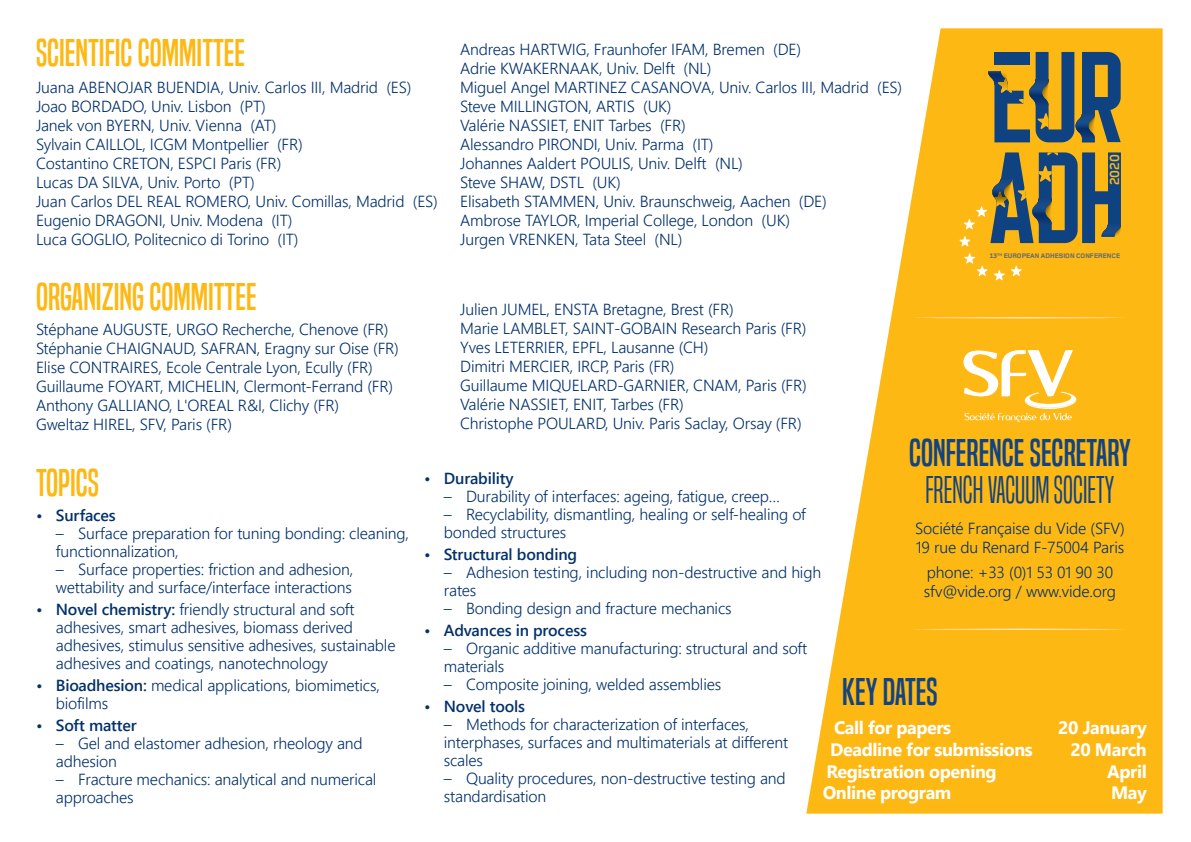
<style>
.page{position:relative;width:1191px;height:842px;background:#fff}
.page>*{position:absolute;margin:0;border:0;box-sizing:border-box;transform-origin:0 0}
.t1{font:36px "Built Titling Rg";color:#fdb813}
.t2{font:36px "Built Titling Rg";color:#124382}
.t3{font:36px "Built Titling Lt";color:#124382}
.t4{font:700 18px "Segoe UI";letter-spacing:-.025em;color:#fff}
.t5{font:300 16px/19px "Segoe UI";letter-spacing:-.01em;color:#03316b}
.t6{font:600 16px "Segoe UI";letter-spacing:-.01em;color:#03316b}
.t7{font:700 13.8px "Foundry Monoline";color:#fcb814}
.t8{font:800 7px "Foundry Monoline";color:#6a6d6a}
.s1{font-weight:600}
</style>
<div class="page">
<svg style="left:806px;top:28px;width:357px;height:786px;fill:#fdb813"></svg>
<h1 class="t1" style="left:36px;top:31px;width:211px">SCIENTIFIC COMMITTEE</h1>
<p class="t5" style="left:36px;top:77px;width:403px">Juana ABENOJAR BUENDIA, Univ. Carlos III, Madrid (ES)<br>Joao BORDADO, Univ. Lisbon (PT)<br>Janek von BYERN, Univ. Vienna (AT)<br>Sylvain CAILLOL, ICGM Montpellier (FR)<br>Costantino CRETON, ESPCI Paris (FR)<br>Lucas DA SILVA, Univ. Porto (PT)<br>Juan Carlos DEL REAL ROMERO, Univ. Comillas, Madrid (ES)<br>Eugenio DRAGONI, Univ. Modena (IT)<br>Luca GOGLIO, Politecnico di Torino (IT)</p>
<h1 class="t1" style="left:36px;top:275px;width:222px">ORGANIZING COMMITTEE</h1>
<p class="t5" style="left:36px;top:319px;width:364px">Stéphane AUGUSTE, URGO Recherche, Chenove (FR)<br>Stéphanie CHAIGNAUD, SAFRAN, Eragny sur Oise (FR)<br>Elise CONTRAIRES, Ecole Centrale Lyon, Ecully (FR)<br>Guillaume FOYART, MICHELIN, Clermont-Ferrand (FR)<br>Anthony GALLIANO, L'OREAL R&amp;I, Clichy (FR)<br>Gweltaz HIREL, SFV, Paris (FR)</p>
<p class="t5" style="left:460px;top:39px;width:443px">Andreas HARTWIG, Fraunhofer IFAM, Bremen (DE)<br>Adrie KWAKERNAAK, Univ. Delft (NL)<br>Miguel Angel MARTINEZ CASANOVA, Univ. Carlos III, Madrid (ES)<br>Steve MILLINGTON, ARTIS (UK)<br>Valérie NASSIET, ENIT Tarbes (FR)<br>Alessandro PIRONDI, Univ. Parma (IT)<br>Johannes Aaldert POULIS, Univ. Delft (NL)<br>Steve SHAW, DSTL (UK)<br>Elisabeth STAMMEN, Univ. Braunschweig, Aachen (DE)<br>Ambrose TAYLOR, Imperial College, London (UK)<br>Jurgen VRENKEN, Tata Steel (NL)</p>
<p class="t5" style="left:460px;top:300px;width:348px">Julien JUMEL, ENSTA Bretagne, Brest (FR)<br>Marie LAMBLET, SAINT-GOBAIN Research Paris (FR)<br>Yves LETERRIER, EPFL, Lausanne (CH)<br>Dimitri MERCIER, IRCP, Paris (FR)<br>Guillaume MIQUELARD-GARNIER, CNAM, Paris (FR)<br>Valérie NASSIET, ENIT, Tarbes (FR)<br>Christophe POULARD, Univ. Paris Saclay, Orsay (FR)</p>
<p class="t7" style="left:1107px;top:185px;width:33px;rotate:-90deg">2020</p>
<p class="t8" style="left:989px;top:252px;width:132px">13<sup>TH</sup> EUROPEAN ADHESION CONFERENCE</p>
<h1 class="t2" style="left:909px;top:432px;width:223px">CONFERENCE SECRETARY</h1>
<h1 class="t3" style="left:925px;top:468px;width:190px">FRENCH VACUUM SOCIETY</h1>
<p class="t5" style="left:915px;top:518px;width:211px">Société Française du Vide (SFV)<br>19 rue du Renard F-75004 Paris</p>
<p class="t5" style="left:924px;top:562px;width:194px">phone: +33 (0)1 53 01 90 30 sfv@vide.org / www.vide.org</p>
<h1 class="t1" style="left:36px;top:461px;width:65px">TOPICS</h1>
<p class="t6" style="left:424px;top:466px;width:91px">• Durability</p>
<p class="t5" style="left:444px;top:487px;width:338px">– Durability of interfaces: ageing, fatigue, creep…</p>
<p class="t5" style="left:444px;top:505px;width:363px;line-height:18px">– Recyclability, dismantling, healing or self-healing of bonded structures</p>
<p class="t6" style="left:424px;top:542px;width:155px">• Structural bonding</p>
<p class="t5" style="left:444px;top:563px;width:379px;line-height:18px">– Adhesion testing, including non-destructive and high rates</p>
<p class="t5" style="left:444px;top:599px;width:289px">– Bonding design and fracture mechanics</p>
<p class="t6" style="left:424px;top:618px;width:164px">• Advances in process</p>
<p class="t5" style="left:444px;top:639px;width:365px;line-height:18px">– Organic additive manufacturing: structural and soft materials</p>
<p class="t5" style="left:444px;top:675px;width:279px">– Composite joining, welded assemblies</p>
<p class="t6" style="left:424px;top:694px;width:102px">• Novel tools</p>
<p class="t5" style="left:444px;top:715px;width:346px;line-height:18px">– Methods for characterization of interfaces, interphases, surfaces and multimaterials at different scales</p>
<p class="t5" style="left:444px;top:769px;width:343px;line-height:18px">– Quality procedures, non-destructive testing and standardisation</p>
<p class="t6" style="left:36px;top:502px;width:81px">• Surfaces</p>
<p class="t5" style="left:56px;top:524px;width:354px;line-height:18px">– Surface preparation for tuning bonding: cleaning, functionnalization,</p>
<p class="t5" style="left:56px;top:560px;width:299px;line-height:18px">– Surface properties: friction and adhesion, wettability and surface/interface interactions</p>
<p class="t5" style="left:56px;top:600px;width:341px;line-height:18px;text-indent:-20px"><span class="s1">• Novel chemistry:</span> friendly structural and soft adhesives, smart adhesives, biomass derived adhesives, stimulus sensitive adhesives, sustainable adhesives and coatings, nanotechnology</p>
<p class="t5" style="left:56px;top:676px;width:325px;line-height:18px;text-indent:-20px"><span class="s1">• Bioadhesion:</span> medical applications, biomimetics, biofilms</p>
<p class="t6" style="left:36px;top:712px;width:102px">• Soft matter</p>
<p class="t5" style="left:56px;top:734px;width:308px;line-height:18px">– Gel and elastomer adhesion, rheology and adhesion</p>
<p class="t5" style="left:56px;top:770px;width:322px;line-height:18px">– Fracture mechanics: analytical and numerical approaches</p>
<h1 class="t2" style="left:842px;top:670px;width:97px">KEY DATES</h1>
<p class="t4" style="left:834px;top:713px;width:119px">Call for papers</p>
<p class="t4" style="left:1058px;top:713px;width:90px">20 January</p>
<p class="t4" style="left:830px;top:735px;width:204px">Deadline for submissions</p>
<p class="t4" style="left:1070px;top:735px;width:78px">20 March</p>
<p class="t4" style="left:826px;top:757px;width:172px">Registration opening</p>
<p class="t4" style="left:1107px;top:757px;width:41px">April</p>
<p class="t4" style="left:822px;top:778px;width:130px">Online program</p>
<p class="t4" style="left:1111px;top:778px;width:37px">May</p>
</div>
